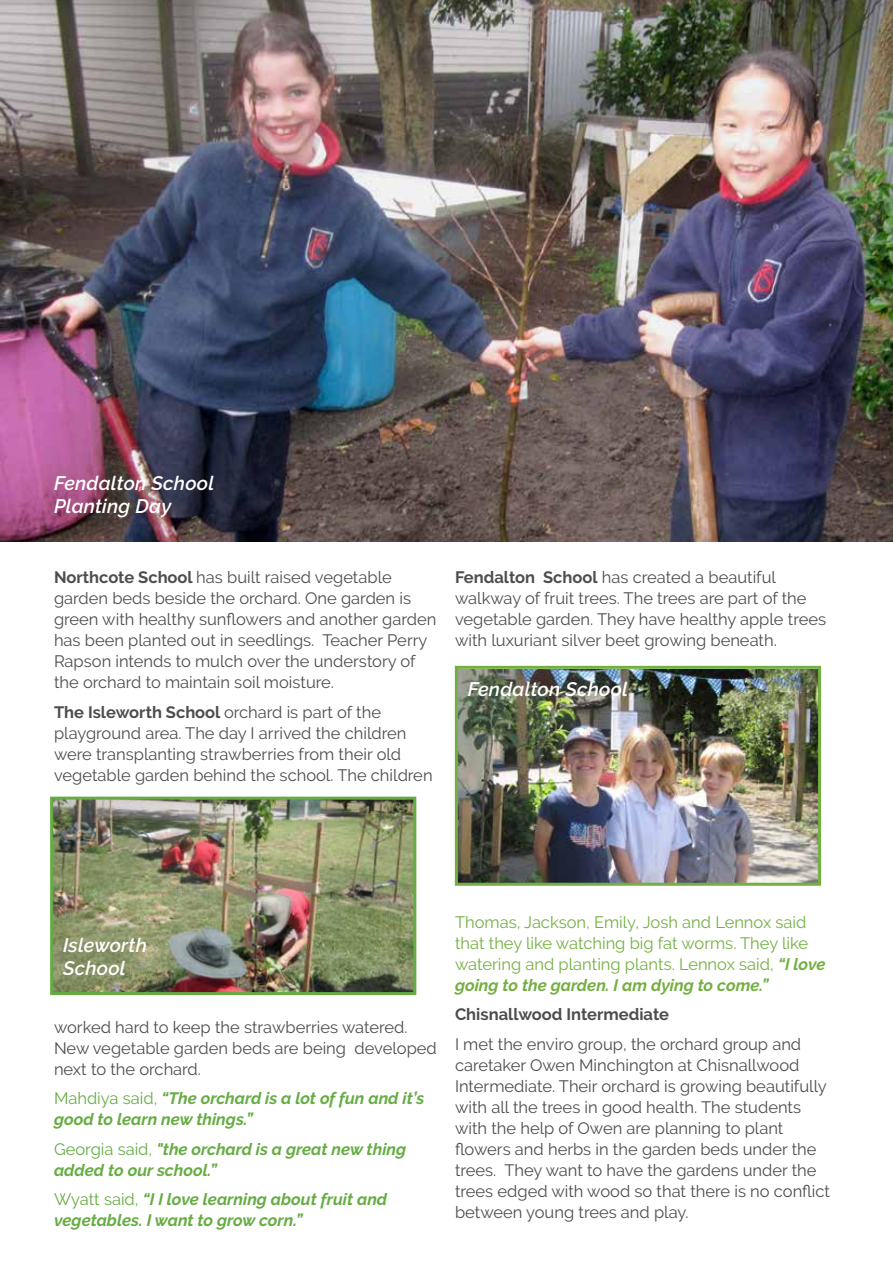
<style>
.page{position:relative;width:893px;height:1263px;background:#fff}
.page>*{position:absolute;margin:0;border:0;box-sizing:border-box;transform-origin:0 0}
.t1{font:italic 600 19.5px/22.5px "Raleway";letter-spacing:.01em;color:#fff}
.t2{font:16.5px/21px "Raleway";color:#4d4d4f}
.t3{font:italic 700 16.5px/21px "Raleway";color:#66ac44}
.t4{font:16.5px/21px "Raleway";color:#74af42}
.t5{font:700 16.5px "Raleway";color:#4d4d4f}
.s1{font-weight:700}
.s2{font-weight:400;font-style:normal}
.s3{font-weight:700;font-style:italic}
</style>
<div class="page">
<img style="left:0;top:0;width:893px;height:541px">
<img style="left:54px;top:801px;width:358px;height:190px">
<div style="left:50px;top:797px;width:366px;height:198px;border:3px solid #66ac44"></div>
<img style="left:459px;top:670px;width:358px;height:212px">
<div style="left:455px;top:666px;width:366px;height:220px;border:3px solid #74af42"></div>
<p class="t1" style="left:54px;top:472px;width:162px">Fendalton School<br>Planting Day</p>
<p class="t2" style="left:54px;top:567px;width:384px"><span class="s1">Northcote School</span> has built raised vegetable garden beds beside the orchard. One garden is green with healthy sunflowers and another garden has been planted out in seedlings. Teacher Perry Rapson intends to mulch over the understory of the orchard to maintain soil moisture.</p>
<p class="t2" style="left:54px;top:701px;width:380px"><span class="s1">The Isleworth School</span> orchard is part of the playground area. The day I arrived the children were transplanting strawberries from their old vegetable garden behind the school. The children</p>
<p class="t2" style="left:455px;top:567px;width:373px"><span class="s1">Fendalton School</span> has created a beautiful walkway of fruit trees. The trees are part of the vegetable garden. They have healthy apple trees with luxuriant silver beet growing beneath.</p>
<p class="t1" style="left:468px;top:677px;width:162px">Fendalton School</p>
<p class="t1" style="left:63px;top:934px;width:85px">Isleworth<br>School</p>
<p class="t2" style="left:54px;top:1016px;width:384px">worked hard to keep the strawberries watered.<br>New vegetable garden beds are being developed next to the orchard.</p>
<p class="t3" style="left:54px;top:1088px;width:372px"><span class="s2">Mahdiya said,</span> “The orchard is a lot of fun and it’s good to learn new things.”</p>
<p class="t3" style="left:54px;top:1138px;width:354px"><span class="s2">Georgia said,</span> "the orchard is a great new thing added to our school.”</p>
<p class="t3" style="left:54px;top:1189px;width:335px"><span class="s2">Wyatt said,</span> “I I love learning about fruit and vegetables. I want to grow corn.”</p>
<p class="t4" style="left:455px;top:911px;width:372px">Thomas, Jackson, Emily, Josh and Lennox said that they like watching big fat worms. They like watering and planting plants. Lennox said, <span class="s3">“I love going to the garden. I am dying to come.”</span></p>
<p class="t5" style="left:455px;top:1005px;width:216px">Chisnallwood Intermediate</p>
<p class="t2" style="left:455px;top:1033px;width:377px">I met the enviro group, the orchard group and caretaker Owen Minchington at Chisnallwood Intermediate. Their orchard is growing beautifully with all the trees in good health. The students with the help of Owen are planning to plant flowers and herbs in the garden beds under the trees. They want to have the gardens under the trees edged with wood so that there is no conflict between young trees and play.</p>
</div>
